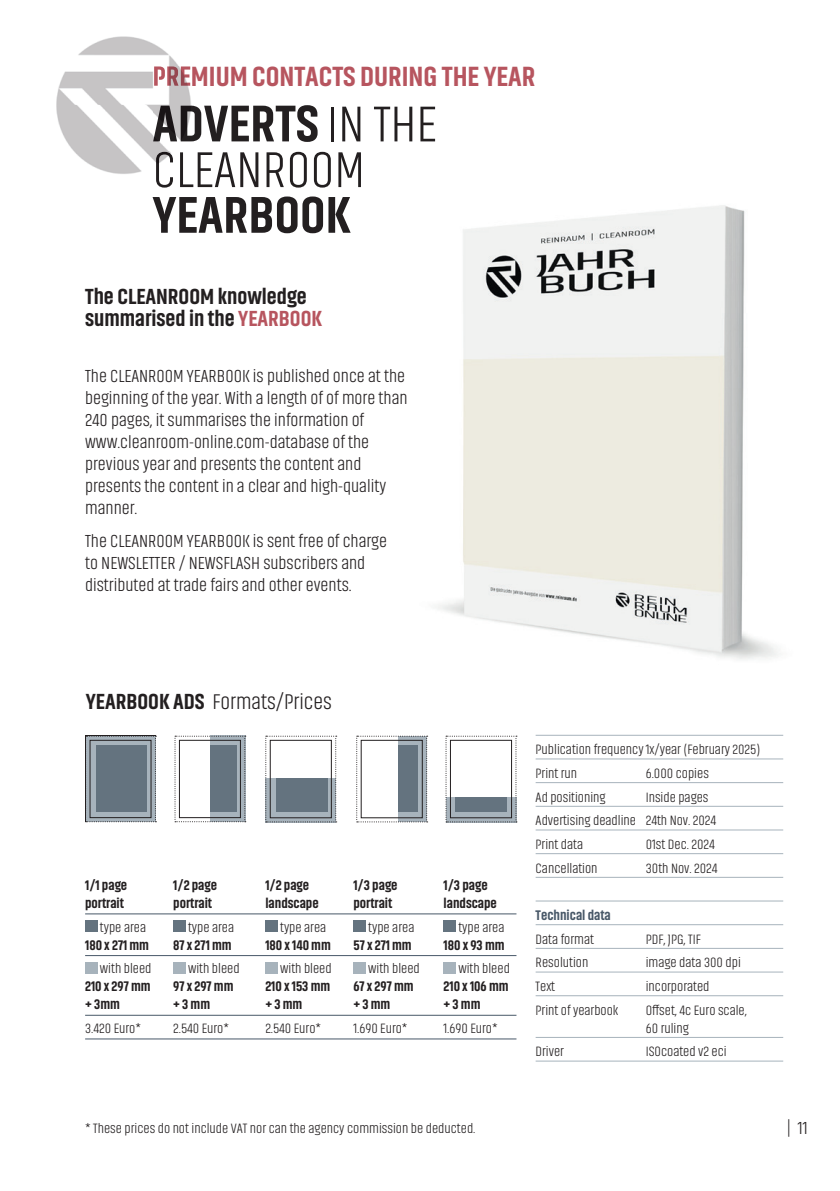
<style>
.page{position:relative;width:840px;height:1191px;background:#fff}
.page>*{position:absolute;margin:0;border:0;box-sizing:border-box;transform-origin:0 0}
.t1{font:300 52px/45.6px "Akhand";color:#231f20}
.t2{font:800 52px "Akhand";color:#231f20}
.t3{font:800 28px "Akhand";color:#b7555f}
.t4{font:800 22px/22px "Akhand";color:#231f20}
.t5{font:300 22px "Akhand";color:#231f20}
.t6{font:300 18px/22px "Akhand";color:#231f20}
.t7{font:300 14px/23.6px "Akhand";color:#231f20}
.t8{font:800 14px "Akhand";color:#231f20}
.t9{font:800 14px "Akhand";color:#485868}
.s1{font-weight:800}
.s2{color:#b7555f}
</style>
<div class="page">
<img style="left:438px;top:205px;width:340px;height:454px">
<hr style="left:535px;top:735px;width:247px;height:1px;background:#a7b3bc">
<hr style="left:535px;top:758px;width:247px;height:1px;background:#a7b3bc">
<hr style="left:535px;top:782px;width:247px;height:1px;background:#a7b3bc">
<hr style="left:535px;top:806px;width:247px;height:1px;background:#a7b3bc">
<hr style="left:535px;top:829px;width:247px;height:1px;background:#a7b3bc">
<hr style="left:535px;top:853px;width:247px;height:1px;background:#a7b3bc">
<hr style="left:535px;top:877px;width:247px;height:1px;background:#a7b3bc">
<hr style="left:535px;top:900px;width:247px;height:1px;background:#a7b3bc">
<hr style="left:535px;top:924px;width:247px;height:1px;background:#a7b3bc">
<hr style="left:535px;top:948px;width:247px;height:1px;background:#a7b3bc">
<hr style="left:535px;top:971px;width:247px;height:1px;background:#a7b3bc">
<hr style="left:535px;top:995px;width:247px;height:1px;background:#a7b3bc">
<hr style="left:535px;top:1037px;width:247px;height:1px;background:#a7b3bc">
<hr style="left:535px;top:1060px;width:247px;height:1px;background:#a7b3bc">
<hr style="left:85px;top:913px;width:431px;height:1px;background:#485868">
<hr style="left:85px;top:955px;width:431px;height:1px;background:#485868">
<hr style="left:85px;top:1015px;width:431px;height:1px;background:#485868">
<hr style="left:85px;top:1038px;width:431px;height:1px;background:#485868">
<div style="left:85px;top:920px;width:12px;height:11px;background:#64737f"></div>
<div style="left:173px;top:920px;width:12px;height:11px;background:#64737f"></div>
<div style="left:265px;top:920px;width:12px;height:11px;background:#64737f"></div>
<div style="left:353px;top:920px;width:12px;height:11px;background:#64737f"></div>
<div style="left:443px;top:920px;width:12px;height:11px;background:#64737f"></div>
<div style="left:85px;top:961px;width:12px;height:12px;background:#a7b3bc"></div>
<div style="left:173px;top:961px;width:12px;height:12px;background:#a7b3bc"></div>
<div style="left:265px;top:961px;width:12px;height:12px;background:#a7b3bc"></div>
<div style="left:353px;top:961px;width:12px;height:12px;background:#a7b3bc"></div>
<div style="left:443px;top:961px;width:12px;height:12px;background:#a7b3bc"></div>
<svg style="left:85px;top:735px;width:71px;height:87px;background:#929da5"></svg>
<div style="left:89px;top:740px;width:62px;height:78px;border:1px solid #231f20"></div>
<div style="left:96px;top:745px;width:50px;height:66px;background:#64737f"></div>
<svg style="left:174px;top:735px;width:72px;height:87px"></svg>
<div style="left:210px;top:745px;width:26px;height:66px;background:#64737f"></div>
<svg style="left:265px;top:735px;width:71px;height:87px"></svg>
<div style="left:276px;top:778px;width:51px;height:33px;background:#64737f"></div>
<svg style="left:356px;top:735px;width:71px;height:87px"></svg>
<div style="left:360px;top:740px;width:62px;height:78px;border:1px solid #231f20"></div>
<div style="left:398px;top:745px;width:19px;height:66px;background:#64737f"></div>
<svg style="left:445px;top:735px;width:71px;height:87px"></svg>
<div style="left:449px;top:740px;width:62px;height:78px;border:1px solid #231f20"></div>
<div style="left:454px;top:796px;width:52px;height:15px;background:#64737f"></div>
<img style="left:56px;top:36px;width:135px;height:138px">
<img style="left:154px;top:66px;width:37px;height:20px">
<img style="left:153px;top:105px;width:38px;height:37px">
<img style="left:156px;top:152px;width:35px;height:23px">
<h2 class="t3" style="left:152px;top:61px;width:384px">PREMIUM CONTACTS DURING THE YEAR</h2>
<h1 class="t1" style="left:152px;top:101px;width:285px"><span class="s1">ADVERTS</span> IN THE<br>CLEANROOM</h1>
<h1 class="t2" style="left:152px;top:187px;width:200px">YEARBOOK</h1>
<h3 class="t4" style="left:85px;top:286px;width:238px">The CLEANROOM knowledge summarised in the <span class="s2">YEARBOOK</span></h3>
<p class="t6" style="left:85px;top:365px;width:324px">The CLEANROOM YEARBOOK is published once at the beginning of the year. With a length of of more than 240 pages, it summarises the information of www.cleanroom-online.com-database of the previous year and presents the content and presents the content in a clear and high-quality manner.</p>
<p class="t6" style="left:85px;top:530px;width:303px">The CLEANROOM YEARBOOK is sent free of charge to NEWSLETTER / NEWSFLASH subscribers and distributed at trade fairs and other events.</p>
<h3 class="t5" style="left:86px;top:690px;width:247px"><span class="s1">YEARBOOK ADS</span> Formats/Prices</h3>
<p class="t8" style="left:85px;top:877px;width:44px">1/1 page</p>
<p class="t8" style="left:173px;top:877px;width:45px">1/2 page</p>
<p class="t8" style="left:265px;top:877px;width:45px">1/2 page</p>
<p class="t8" style="left:353px;top:877px;width:46px">1/3 page</p>
<p class="t8" style="left:443px;top:877px;width:46px">1/3 page</p>
<p class="t8" style="left:85px;top:895px;width:40px">portrait</p>
<p class="t8" style="left:173px;top:895px;width:40px">portrait</p>
<p class="t8" style="left:265px;top:895px;width:55px">landscape</p>
<p class="t8" style="left:353px;top:895px;width:40px">portrait</p>
<p class="t8" style="left:443px;top:895px;width:55px">landscape</p>
<p class="t7" style="left:100px;top:915px;width:48px">type area</p>
<p class="t7" style="left:188px;top:915px;width:48px">type area</p>
<p class="t7" style="left:280px;top:915px;width:48px">type area</p>
<p class="t7" style="left:368px;top:915px;width:48px">type area</p>
<p class="t7" style="left:458px;top:915px;width:48px">type area</p>
<p class="t8" style="left:85px;top:937px;width:65px">180 x 271 mm</p>
<p class="t8" style="left:173px;top:937px;width:60px">87 x 271 mm</p>
<p class="t8" style="left:265px;top:937px;width:67px">180 x 140 mm</p>
<p class="t8" style="left:353px;top:937px;width:60px">57 x 271 mm</p>
<p class="t8" style="left:443px;top:937px;width:62px">180 x 93 mm</p>
<p class="t7" style="left:100px;top:957px;width:53px">with bleed</p>
<p class="t7" style="left:188px;top:957px;width:53px">with bleed</p>
<p class="t7" style="left:280px;top:957px;width:53px">with bleed</p>
<p class="t7" style="left:368px;top:957px;width:53px">with bleed</p>
<p class="t7" style="left:458px;top:957px;width:53px">with bleed</p>
<p class="t8" style="left:85px;top:979px;width:67px">210 x 297 mm</p>
<p class="t8" style="left:173px;top:979px;width:62px">97 x 297 mm</p>
<p class="t8" style="left:265px;top:979px;width:66px">210 x 153 mm</p>
<p class="t8" style="left:353px;top:979px;width:62px">67 x 297 mm</p>
<p class="t8" style="left:443px;top:979px;width:66px">210 x 106 mm</p>
<p class="t8" style="left:85px;top:997px;width:36px">+ 3mm</p>
<p class="t8" style="left:173px;top:997px;width:38px">+ 3 mm</p>
<p class="t8" style="left:265px;top:997px;width:38px">+ 3 mm</p>
<p class="t8" style="left:353px;top:997px;width:38px">+ 3 mm</p>
<p class="t8" style="left:443px;top:997px;width:38px">+ 3 mm</p>
<p class="t7" style="left:85px;top:1016px;width:57px">3.420 Euro*</p>
<p class="t7" style="left:173px;top:1016px;width:57px">2.540 Euro*</p>
<p class="t7" style="left:265px;top:1016px;width:57px">2.540 Euro*</p>
<p class="t7" style="left:353px;top:1016px;width:56px">1.690 Euro*</p>
<p class="t7" style="left:443px;top:1016px;width:56px">1.690 Euro*</p>
<p class="t7" style="left:85px;top:1116px;width:391px">* These prices do not include VAT nor can the agency commission be deducted.</p>
<p class="t7" style="left:535px;top:737px;width:226px">Publication frequency 1x/year (February 2025)<br>Print run</p>
<p class="t7" style="left:645px;top:761px;width:65px">6.000 copies</p>
<p class="t7" style="left:535px;top:785px;width:71px">Ad positioning</p>
<p class="t7" style="left:535px;top:785px;width:182px;text-indent:110px">Inside pages<br>Advertising deadline 24th Nov. 2024<br>Print data</p>
<p class="t7" style="left:645px;top:832px;width:70px">01st Dec. 2024</p>
<p class="t7" style="left:535px;top:856px;width:63px">Cancellation</p>
<p class="t7" style="left:645px;top:856px;width:73px">30th Nov. 2024</p>
<p class="t9" style="left:535px;top:907px;width:77px">Technical data</p>
<p class="t7" style="left:535px;top:927px;width:60px">Data format</p>
<p class="t7" style="left:645px;top:927px;width:56px">PDF, JPG, TIF</p>
<p class="t7" style="left:535px;top:950px;width:54px">Resolution</p>
<p class="t7" style="left:645px;top:950px;width:97px">image data 300 dpi</p>
<p class="t7" style="left:535px;top:974px;width:21px">Text</p>
<p class="t7" style="left:645px;top:974px;width:65px">incorporated</p>
<p class="t7" style="left:535px;top:998px;width:84px">Print of yearbook</p>
<p class="t7" style="left:645px;top:1001px;width:103px;line-height:18px">Offset, 4c Euro scale,<br>60 ruling</p>
<p class="t7" style="left:535px;top:1040px;width:30px">Driver</p>
<p class="t7" style="left:645px;top:1040px;width:82px">ISOcoated v2 eci</p>
<p class="t6" style="left:785px;top:1116px;width:23px">| 11</p>
</div>
